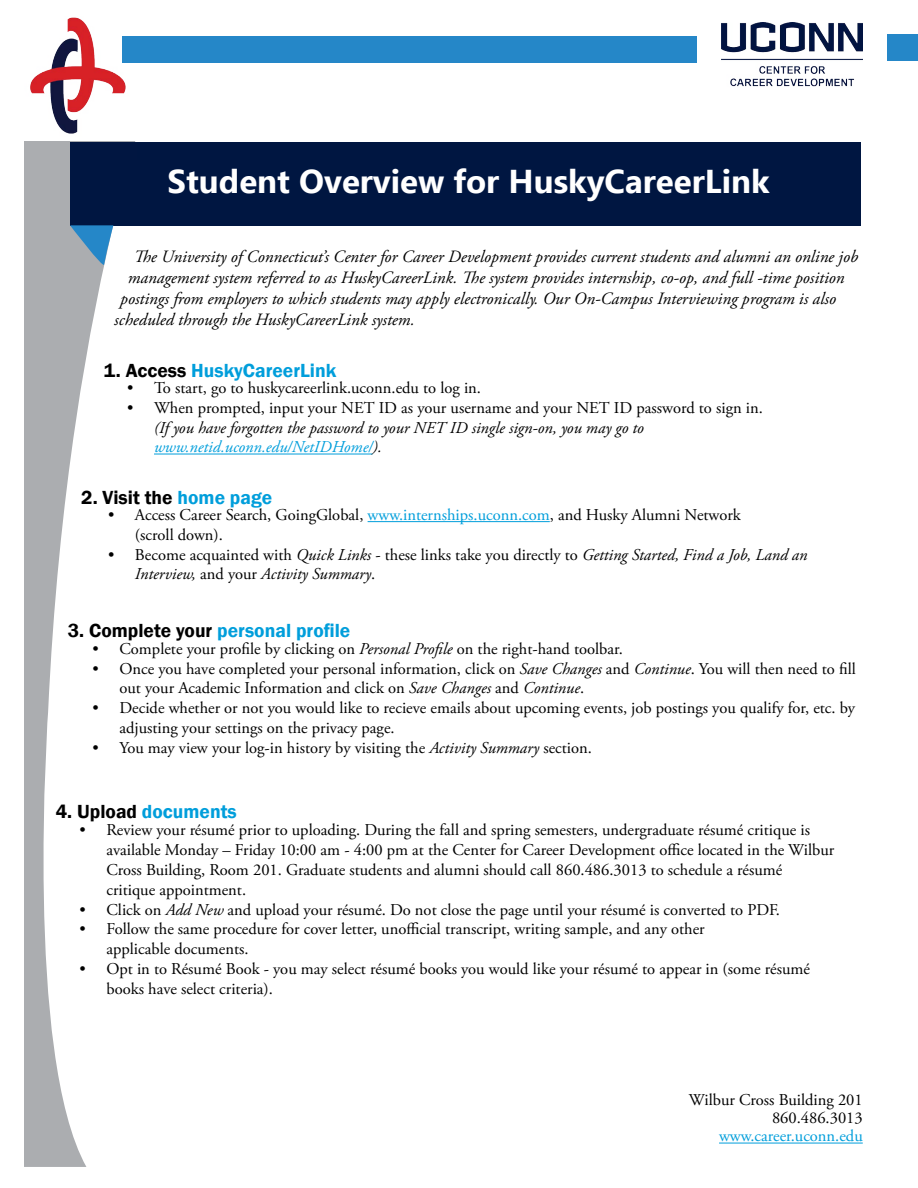
<style>
.page{position:relative;width:918px;height:1188px;background:#fff}
.page>*{position:absolute;margin:0;border:0;box-sizing:border-box;transform-origin:0 0}
.t1{font:700 33px "Ebrima";color:#fff}
.t2{font:600 19.5px "Franklin Gothic";color:#009edb}
.t3{font:600 19.5px "Franklin Gothic";color:#000}
.t4{font:italic 17.25px "Adobe Garamond Pro";color:#000}
.t5{font:16.5px/19.8px "Adobe Garamond Pro";color:#000}
.t6{font:italic 16.5px/19.8px "Adobe Garamond Pro";color:#000}
.t7{font:16.5px "Adobe Garamond Pro";color:#009edb}
.s1{color:#000}
.s2{color:#009edb}
.s3{font-style:normal}
.s4{font-style:italic}
</style>
<div class="page">
<svg style="left:24px;top:160px;width:146px;height:1007px"></svg>
<div style="left:70px;top:142px;width:791px;height:83px;background:#001641"></div>
<svg style="left:70px;top:225px;width:43px;height:44px"></svg>
<hr style="left:719px;top:1143px;width:144px;height:1px;background:#009edb">
<hr style="left:154px;top:454px;width:219px;height:1px;background:#009edb">
<hr style="left:368px;top:521px;width:182px;height:1px;background:#009edb">
<img style="left:721px;top:23px;width:141px;height:64px">
<div style="left:122px;top:36px;width:575px;height:26px;background:#2587c8"></div>
<div style="left:887px;top:35px;width:31px;height:26px;background:#2587c8"></div>
<img style="left:24px;top:17px;width:113px;height:143px">
<h1 class="t1" style="left:168px;top:157px;width:603px">Student Overview for HuskyCareerLink</h1>
<p class="t4" style="left:134px;top:246px;width:726px">The University of Connecticut’s Center for Career Development provides current students and alumni an online job</p>
<p class="t4" style="left:128px;top:267px;width:718px">management system referred to as HuskyCareerLink. The system provides internship, co-op, and full -time position</p>
<p class="t4" style="left:120px;top:288px;width:717px">postings from employers to which students may apply electronically. Our On-Campus Interviewing program is also</p>
<p class="t4" style="left:114px;top:309px;width:302px">scheduled through the HuskyCareerLink system.</p>
<p class="t2" style="left:104px;top:358px;width:234px"><span class="s1">1. Access</span> HuskyCareerLink</p>
<p class="t5" style="left:127px;top:378px;width:356px">• To start, go to huskycareerlink.uconn.edu to log in.</p>
<p class="t5" style="left:127px;top:398px;width:637px">• When prompted, input your NET ID as your username and your NET ID password to sign in.</p>
<p class="t6" style="left:154px;top:418px;width:491px">(If you have forgotten the password to your NET ID single sign-on, you may go to <span class="s2">www.netid.uconn.edu/NetIDHome/</span>).</p>
<p class="t3" style="left:81px;top:486px;width:192px">2. Visit the <span class="s2">home page</span></p>
<p class="t5" style="left:135px;top:505px;width:607px;text-indent:-27px">• Access Career Search, GoingGlobal, <span class="s2">www.internships.uconn.com</span>, and Husky Alumni Network (scroll down).</p>
<p class="t6" style="left:135px;top:545px;width:674px;text-indent:-27px"><span class="s3">• Become acquainted with</span> Quick Links <span class="s3">- these links take you directly to</span> Getting Started, Find a Job, Land an<br>Interview, <span class="s3">and your</span> Activity Summary<span class="s3">.</span></p>
<p class="t2" style="left:68px;top:619px;width:284px"><span class="s1">3. Complete your</span> personal profile</p>
<p class="t5" style="left:92px;top:639px;width:532px">• Complete your profile by clicking on <span class="s4">Personal Profile</span> on the right-hand toolbar.</p>
<p class="t5" style="left:119px;top:659px;width:738px;text-indent:-27px">• Once you have completed your personal information, click on <span class="s4">Save Changes</span> and <span class="s4">Continue</span>. You will then need to fill out your Academic Information and click on <span class="s4">Save Changes</span> and <span class="s4">Continue</span>.</p>
<p class="t5" style="left:119px;top:699px;width:737px;text-indent:-27px">• Decide whether or not you would like to recieve emails about upcoming events, job postings you qualify for, etc. by adjusting your settings on the privacy page.</p>
<p class="t5" style="left:92px;top:738px;width:501px">• You may view your log-in history by visiting the <span class="s4">Activity Summary</span> section.</p>
<p class="t2" style="left:56px;top:799px;width:182px"><span class="s1">4. Upload</span> documents</p>
<p class="t5" style="left:106px;top:821px;width:729px;text-indent:-27px">• Review your résumé prior to uploading. During the fall and spring semesters, undergraduate résumé critique is available Monday – Friday 10:00 am - 4:00 pm at the Center for Career Development office located in the Wilbur Cross Building, Room 201. Graduate students and alumni should call 860.486.3013 to schedule a résumé critique appointment.</p>
<p class="t5" style="left:79px;top:900px;width:702px">• Click on <span class="s4">Add New</span> and upload your résumé. Do not close the page until your résumé is converted to PDF.</p>
<p class="t5" style="left:106px;top:920px;width:600px;text-indent:-27px">• Follow the same procedure for cover letter, unofficial transcript, writing sample, and any other applicable documents.</p>
<p class="t5" style="left:106px;top:959px;width:705px;text-indent:-27px">• Opt in to Résumé Book - you may select résumé books you would like your résumé to appear in (some résumé books have select criteria).</p>
<p class="t5" style="left:689px;top:1092px;width:175px;line-height:18px;text-align:right">Wilbur Cross Building 201<br>860.486.3013</p>
<p class="t7" style="left:719px;top:1126px;width:145px">www.career.uconn.edu</p>
</div>
